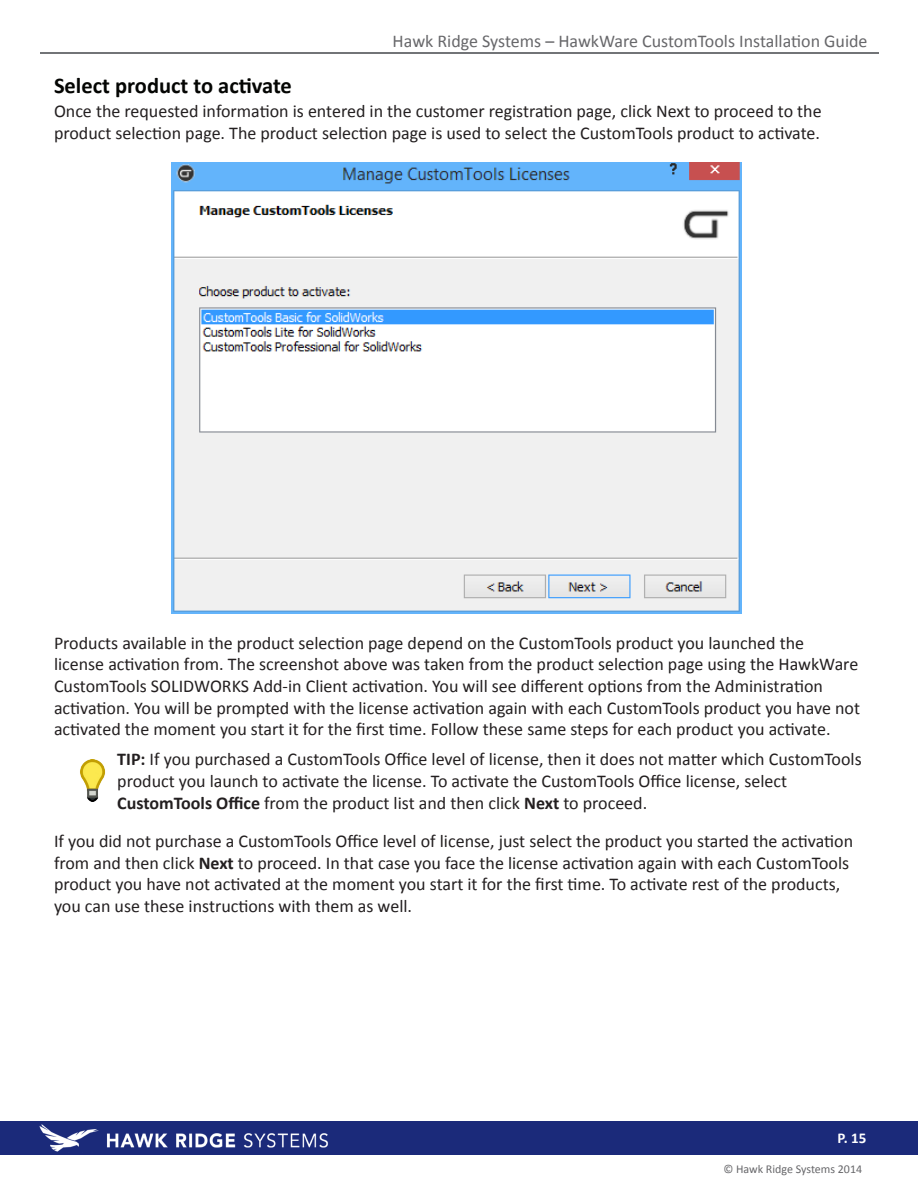
<style>
.page{position:relative;width:918px;height:1188px;background:#fff}
.page>*{position:absolute;margin:0;border:0;box-sizing:border-box;transform-origin:0 0}
.t1{font:700 22.5px "Calibri";color:#040503}
.t2{font:18px/21.6px "Calibri";color:#231f20}
.t3{font:18px "Calibri";color:#67676a}
.t4{font:700 15px "Calibri";color:#fff}
.t5{font:12px "Calibri";color:#67676a}
.s1{font-weight:700}
</style>
<div class="page">
<hr style="left:40px;top:52px;width:838px;height:2px;background:#727477">
<div style="left:0;top:1121px;width:918px;height:34px;background:#1b2a7a"></div>
<img style="left:39px;top:1124px;width:60px;height:28px">
<img style="left:107px;top:1133px;width:221px;height:15px">
<img style="left:80px;top:760px;width:26px;height:41px">
<img style="left:171px;top:163px;width:571px;height:451px">
<p class="t3" style="left:393px;top:30px;width:476px">Hawk Ridge Systems – HawkWare CustomTools Installation Guide</p>
<p class="t1" style="left:54px;top:72px;width:239px">Select product to activate</p>
<p class="t2" style="left:54px;top:101px;width:769px">Once the requested information is entered in the customer registration page, click Next to proceed to the product selection page. The product selection page is used to select the CustomTools product to activate.</p>
<p class="t2" style="left:54px;top:632px;width:808px">Products available in the product selection page depend on the CustomTools product you launched the<br>license activation from. The screenshot above was taken from the product selection page using the HawkWare CustomTools SOLIDWORKS Add-in Client activation. You will see different options from the Administration activation. You will be prompted with the license activation again with each CustomTools product you have not activated the moment you start it for the first time. Follow these same steps for each product you activate.</p>
<p class="t2" style="left:117px;top:749px;width:746px"><span class="s1">TIP:</span> If you purchased a CustomTools Office level of license, then it does not matter which CustomTools product you launch to activate the license. To activate the CustomTools Office license, select<br><span class="s1">CustomTools Office</span> from the product list and then click <span class="s1">Next</span> to proceed.</p>
<p class="t2" style="left:54px;top:830px;width:801px">If you did not purchase a CustomTools Office level of license, just select the product you started the activation from and then click <span class="s1">Next</span> to proceed. In that case you face the license activation again with each CustomTools product you have not activated at the moment you start it for the first time. To activate rest of the products, you can use these instructions with them as well.</p>
<p class="t4" style="left:838px;top:1128px;width:30px">P. 15</p>
<p class="t5" style="left:723px;top:1162px;width:140px">© Hawk Ridge Systems 2014</p>
</div>
